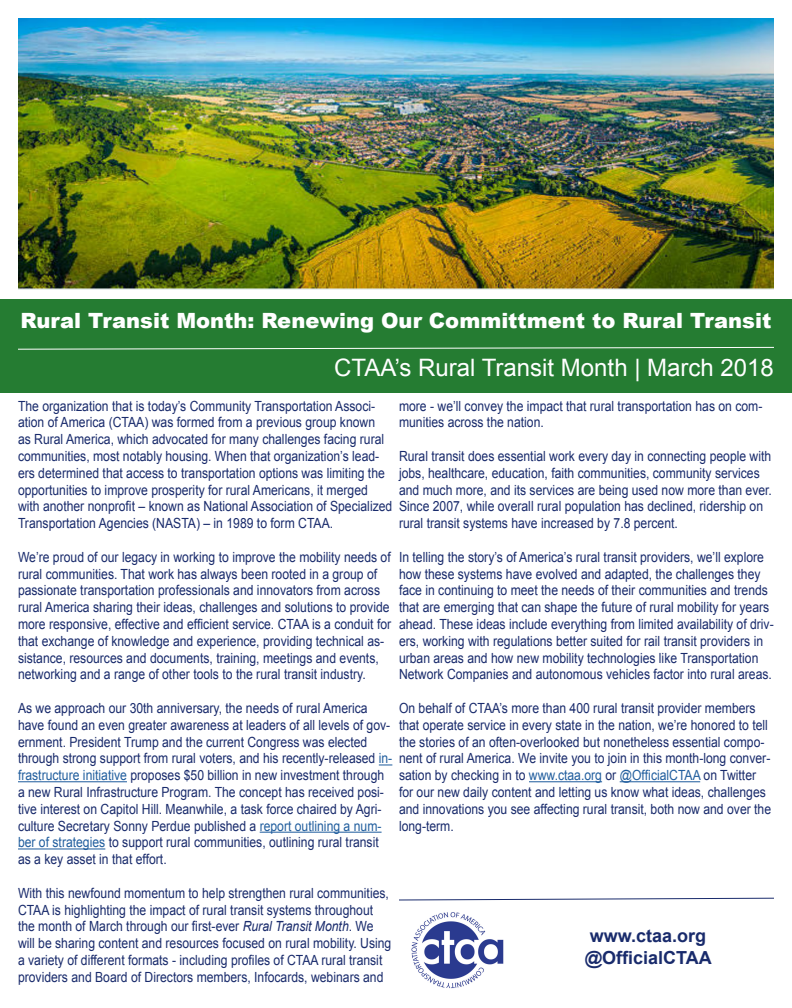
<style>
.page{position:relative;width:792px;height:1008px;background:#fff}
.page>*{position:absolute;margin:0;border:0;box-sizing:border-box;transform-origin:0 0}
.t1{font:24px "Arial";color:#fff}
.t2{font:900 21px "Arial";color:#fff}
.t3{font:700 18px/21.6px "Arial";color:#192b6c}
.t4{font:14px/16.8px "Arial";color:#192b6c;scale:.87 1}
.s1{color:#215e9e}
.s2{font-style:italic}
</style>
<div class="page">
<div style="left:0;top:299px;width:792px;height:93px;background:#257c32"></div>
<svg style="left:18px;top:346px;width:756px;height:4px"></svg>
<img style="left:411px;top:912px;width:93px;height:77px">
<svg style="left:399px;top:897px;width:375px;height:4px"></svg>
<svg style="left:379px;top:764px;width:13px;height:1px"></svg>
<hr style="left:18px;top:781px;width:109px;height:1px;background:#215e9e">
<hr style="left:260px;top:832px;width:122px;height:1px;background:#215e9e">
<hr style="left:18px;top:848px;width:87px;height:1px;background:#215e9e">
<hr style="left:529px;top:781px;width:73px;height:1px;background:#215e9e">
<hr style="left:620px;top:781px;width:80px;height:1px;background:#215e9e">
<img style="left:18px;top:18px;width:756px;height:272px">
<h2 class="t2" style="left:21px;top:309px;width:752px">Rural Transit Month: Renewing Our Committment to Rural Transit</h2>
<h1 class="t1" style="left:334px;top:352px;width:441px">CTAA’s Rural Transit Month | March 2018</h1>
<p class="t4" style="left:18px;top:398px;width:432px">The organization that is today’s Community Transportation Associ&shy;ation of America (CTAA) was formed from a previous group known<br>as Rural America, which advocated for many challenges facing rural communities, most notably housing. When that organization’s lead&shy;ers determined that access to transportation options was limiting the opportunities to improve prosperity for rural Americans, it merged with another nonprofit – known as National Association of Specialized Transportation Agencies (NASTA) – in 1989 to form CTAA.</p>
<p class="t4" style="left:18px;top:549px;width:430px">We’re proud of our legacy in working to improve the mobility needs of rural communities. That work has always been rooted in a group of passionate transportation professionals and innovators from across rural America sharing their ideas, challenges and solutions to provide more responsive, effective and efficient service. CTAA is a conduit for that exchange of knowledge and experience, providing technical as&shy;sistance, resources and documents, training, meetings and events, networking and a range of other tools to the rural transit industry.</p>
<p class="t4" style="left:18px;top:700px;width:432px">As we approach our 30th anniversary, the needs of rural America have found an even greater awareness at leaders of all levels of gov&shy;ernment. President Trump and the current Congress was elected through strong support from rural voters, and his recently-released <span class="s1">in&shy;frastructure initiative</span> proposes $50 billion in new investment through a new Rural Infrastructure Program. The concept has received posi&shy;tive interest on Capitol Hill. Meanwhile, a task force chaired by Agri&shy;culture Secretary Sonny Perdue published a <span class="s1">report outlining a num&shy;ber of strategies</span> to support rural communities, outlining rural transit as a key asset in that effort.</p>
<p class="t4" style="left:18px;top:885px;width:431px">With this newfound momentum to help strengthen rural communities, CTAA is highlighting the impact of rural transit systems throughout the month of March through our first-ever <span class="s2">Rural Transit Month</span>. We will be sharing content and resources focused on rural mobility. Using a variety of different formats - including profiles of CTAA rural transit providers and Board of Directors members, Infocards, webinars and</p>
<p class="t4" style="left:399px;top:398px;width:419px">more - we’ll convey the impact that rural transportation has on com&shy;munities across the nation.</p>
<p class="t4" style="left:399px;top:448px;width:430px">Rural transit does essential work every day in connecting people with jobs, healthcare, education, faith communities, community services and much more, and its services are being used now more than ever.<br>Since 2007, while overall rural population has declined, ridership on rural transit systems have increased by 7.8 percent.</p>
<p class="t4" style="left:399px;top:549px;width:432px">In telling the story’s of America’s rural transit providers, we’ll explore how these systems have evolved and adapted, the challenges they face in continuing to meet the needs of their communities and trends that are emerging that can shape the future of rural mobility for years ahead. These ideas include everything from limited availability of driv&shy;ers, working with regulations better suited for rail transit providers in urban areas and how new mobility technologies like Transportation Network Companies and autonomous vehicles factor into rural areas.</p>
<p class="t4" style="left:399px;top:700px;width:429px">On behalf of CTAA’s more than 400 rural transit provider members that operate service in every state in the nation, we’re honored to tell the stories of an often-overlooked but nonetheless essential compo&shy;nent of rural America. We invite you to join in this month-long conver&shy;sation by checking in to <span class="s1">www.ctaa.org</span> or <span class="s1">@OfficialCTAA</span> on Twitter for our new daily content and letting us know what ideas, challenges and innovations you see affecting rural transit, both now and over the long-term.</p>
<p class="t3" style="left:585px;top:926px;width:129px">www.ctaa.org @OfficialCTAA</p>
</div>
